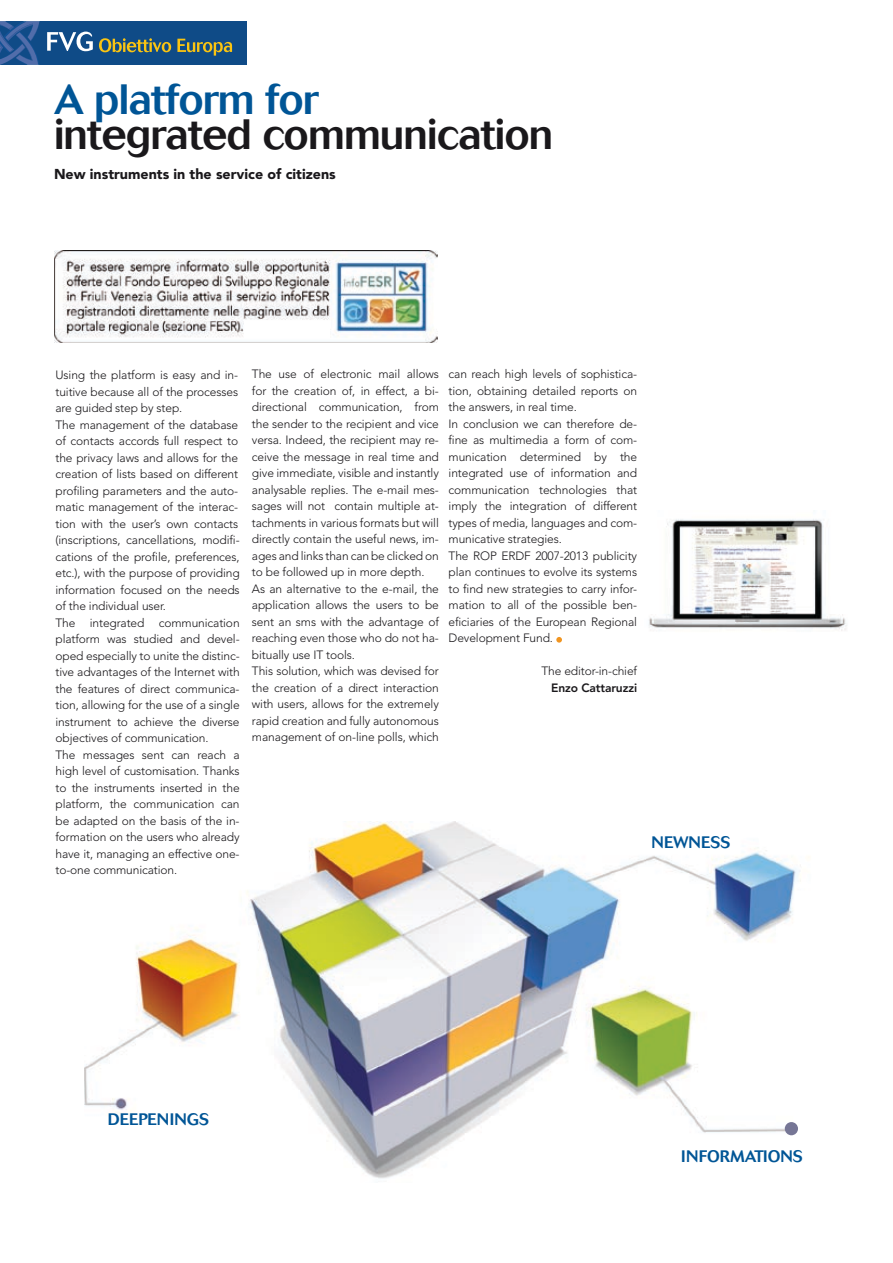
<style>
.page{position:relative;width:893px;height:1263px;background:#fff}
.page>*{position:absolute;margin:0;border:0;box-sizing:border-box;transform-origin:0 0}
.t1{font:500 42px "Cosmos";letter-spacing:-.02em;color:#1a181b}
.t2{font:500 42px "Cosmos";letter-spacing:-.02em;color:#005596}
.t3{font:500 16.5px "Cosmos";color:#005596}
.t4{font:900 14.25px "Avenir";color:#1a181b}
.t5{font:300 12px/16.5px "Avenir";letter-spacing:-.01em;color:#1a181b}
.t6{font:800 12px "Avenir";letter-spacing:-.01em;color:#1a181b}
</style>
<div class="page">
<div style="left:0;top:21px;width:246px;height:44px;background:#0f4b87"></div>
<svg style="left:47px;top:32px;width:46px;height:19px"></svg>
<svg style="left:99px;top:38px;width:72px;height:14px"></svg>
<svg style="left:177px;top:39px;width:55px;height:17px"></svg>
<svg style="left:0;top:21px;width:40px;height:44px"></svg>
<img style="left:85px;top:822px;width:724px;height:357px">
<div style="left:785px;top:1122px;width:13px;height:13px;background:#767695;border-radius:50%"></div>
<img style="left:649px;top:519px;width:198px;height:112px">
<svg style="left:556px;top:637px;width:6px;height:6px"></svg>
<img style="left:54px;top:251px;width:383px;height:91px">
<h1 class="t2" style="left:54px;top:75px;width:266px">A platform for</h1>
<h1 class="t1" style="left:54px;top:110px;width:501px">integrated communication</h1>
<p class="t4" style="left:54px;top:165px;width:283px">New instruments in the service of citizens</p>
<p class="t5" style="left:56px;top:367px;width:186px">Using the platform is easy and in&shy;tuitive because all of the processes are guided step by step.<br>The management of the database of contacts accords full respect to the privacy laws and allows for the creation of lists based on different profiling parameters and the auto&shy;matic management of the interac&shy;tion with the user’s own contacts (inscriptions, cancellations, modifi&shy;cations of the profile, preferences, etc.), with the purpose of providing information focused on the needs of the individual user.<br>The integrated communication platform was studied and devel&shy;oped especially to unite the distinc&shy;tive advantages of the Internet with the features of direct communica&shy;tion, allowing for the use of a single instrument to achieve the diverse objectives of communication.<br>The messages sent can reach a high level of customisation. Thanks to the instruments inserted in the platform, the communication can be adapted on the basis of the in&shy;formation on the users who already have it, managing an effective one&shy;to-one communication.</p>
<p class="t5" style="left:252px;top:366px;width:188px">The use of electronic mail allows for the creation of, in effect, a bi&shy;directional communication, from the sender to the recipient and vice versa. Indeed, the recipient may re&shy;ceive the message in real time and give immediate, visible and instantly analysable replies. The e-mail mes&shy;sages will not contain multiple at&shy;tachments in various formats but will directly contain the useful news, im&shy;ages and links than can be clicked on to be followed up in more depth.<br>As an alternative to the e-mail, the application allows the users to be sent an sms with the advantage of reaching even those who do not ha&shy;bitually use IT tools.<br>This solution, which was devised for the creation of a direct interaction with users, allows for the extremely rapid creation and fully autonomous management of on-line polls, which</p>
<p class="t5" style="left:449px;top:366px;width:190px">can reach high levels of sophistica&shy;tion, obtaining detailed reports on the answers, in real time.<br>In conclusion we can therefore de&shy;fine as multimedia a form of com&shy;munication determined by the integrated use of information and communication technologies that imply the integration of different types of media, languages and com&shy;municative strategies.<br>The ROP ERDF 2007-2013 publicity plan continues to evolve its systems to find new strategies to carry infor&shy;mation to all of the possible ben&shy;eficiaries of the European Regional<br>Development Fund.</p>
<p class="t5" style="left:541px;top:663px;width:97px">The editor-in-chief</p>
<p class="t6" style="left:551px;top:680px;width:87px">Enzo Cattaruzzi</p>
<h2 class="t3" style="left:651px;top:833px;width:80px">NEWNESS</h2>
<h2 class="t3" style="left:108px;top:1110px;width:103px">DEEPENINGS</h2>
<h2 class="t3" style="left:681px;top:1146px;width:123px">INFORMATIONS</h2>
</div>
